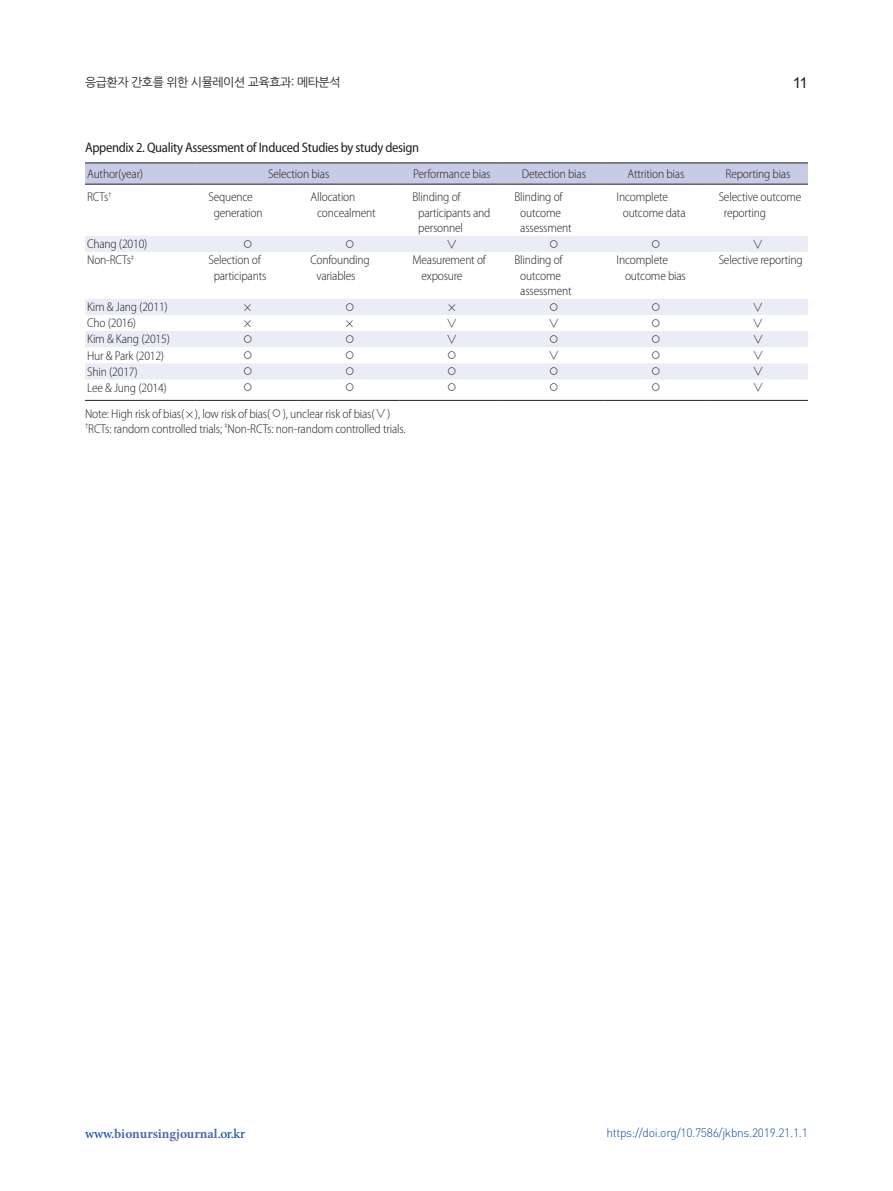
<style>
.page{position:relative;width:893px;height:1191px;background:#fff}
.page>*{position:absolute;margin:0;border:0;box-sizing:border-box;transform-origin:0 0}
.t1{font:15px "Arial";color:#231f20}
.t2{font:semi-condensed 13.8px "Myriad Pro";letter-spacing:-.025em;color:#231f20}
.t3{font:700 13.5px "Minion Pro";color:#516bb3}
.t4{font:300 semi-condensed 12.75px/15.3px "Myriad Pro";letter-spacing:-.015em;color:#231f20}
.t5{font:12.75px "YDIY Mj O320";color:#231f20}
.t6{font:300 12px "DIN Pro";letter-spacing:-.025em;color:#0d4da1}
.t7{font:12px "Nanum Gothic OTF";letter-spacing:-.04em;color:#231f20}
.s1{font-family:"YDIY Mj O320";font-weight:400;font-stretch:normal}
.s2{font-weight:500;color:#0d4da1}
</style>
<div class="page">
<div style="left:85px;top:164px;width:723px;height:20px;background:#c7cbe6"></div>
<svg style="left:85px;top:236px;width:723px;height:143px"></svg>
<hr style="left:85px;top:163px;width:111px;height:1px;background:#231f20">
<hr style="left:196px;top:163px;width:102px;height:1px;background:#231f20">
<hr style="left:298px;top:163px;width:102px;height:1px;background:#231f20">
<hr style="left:400px;top:163px;width:102px;height:1px;background:#231f20">
<hr style="left:502px;top:163px;width:102px;height:1px;background:#231f20">
<hr style="left:604px;top:163px;width:102px;height:1px;background:#231f20">
<hr style="left:706px;top:163px;width:102px;height:1px;background:#231f20">
<hr style="left:85px;top:184px;width:111px;height:1px;background:#231f20">
<hr style="left:196px;top:184px;width:102px;height:1px;background:#231f20">
<hr style="left:298px;top:184px;width:102px;height:1px;background:#231f20">
<hr style="left:400px;top:184px;width:102px;height:1px;background:#231f20">
<hr style="left:502px;top:184px;width:102px;height:1px;background:#231f20">
<hr style="left:604px;top:184px;width:102px;height:1px;background:#231f20">
<hr style="left:706px;top:184px;width:102px;height:1px;background:#231f20">
<hr style="left:85px;top:400px;width:111px;height:1px;background:#231f20">
<hr style="left:196px;top:400px;width:102px;height:1px;background:#231f20">
<hr style="left:298px;top:400px;width:102px;height:1px;background:#231f20">
<hr style="left:400px;top:400px;width:102px;height:1px;background:#231f20">
<hr style="left:502px;top:400px;width:102px;height:1px;background:#231f20">
<hr style="left:604px;top:400px;width:102px;height:1px;background:#231f20">
<hr style="left:706px;top:400px;width:102px;height:1px;background:#231f20">
<p class="t7" style="left:85px;top:75px;width:257px">응급환자 간호를 위한 시뮬레이션 교육효과: 메타분석</p>
<p class="t1" style="left:793px;top:73px;width:17px">11</p>
<p class="t2" style="left:85px;top:140px;width:336px">Appendix 2. Quality Assessment of Induced Studies by study design</p>
<p class="t4" style="left:87px;top:166px;width:58px">Author(year)</p>
<p class="t4" style="left:268px;top:166px;width:63px">Selection bias</p>
<p class="t4" style="left:413px;top:166px;width:79px">Performance bias</p>
<p class="t4" style="left:522px;top:166px;width:66px">Detection bias</p>
<p class="t4" style="left:627px;top:166px;width:58px">Attrition bias</p>
<p class="t4" style="left:725px;top:166px;width:66px">Reporting bias</p>
<p class="t4" style="left:87px;top:190px;width:26px">RCTs<sup>†</sup></p>
<p class="t4" style="left:214px;top:190px;width:50px;text-indent:-5px">Sequence generation</p>
<p class="t4" style="left:317px;top:190px;width:60px;text-indent:-7px">Allocation concealment</p>
<p class="t4" style="left:418px;top:190px;width:74px;text-indent:-6px">Blinding of participants and personnel</p>
<p class="t4" style="left:520px;top:190px;width:53px;text-indent:-6px">Blinding of outcome assessment</p>
<p class="t4" style="left:623px;top:190px;width:64px;text-indent:-6px">Incomplete outcome data</p>
<p class="t4" style="left:724px;top:190px;width:79px;text-indent:-5px">Selective outcome reporting</p>
<p class="t4" style="left:87px;top:236px;width:62px">Chang (2010)</p>
<p class="t5" style="left:241px;top:237px;width:14px">○</p>
<p class="t5" style="left:343px;top:237px;width:14px">○</p>
<p class="t5" style="left:445px;top:237px;width:14px">∨</p>
<p class="t5" style="left:547px;top:237px;width:14px">○</p>
<p class="t5" style="left:650px;top:237px;width:14px">○</p>
<p class="t5" style="left:752px;top:237px;width:14px">∨</p>
<p class="t4" style="left:87px;top:253px;width:49px">Non-RCTs<sup>‡</sup></p>
<p class="t4" style="left:208px;top:253px;width:60px;text-align:center">Selection of participants</p>
<p class="t4" style="left:317px;top:253px;width:55px;text-indent:-6px">Confounding variables</p>
<p class="t4" style="left:421px;top:253px;width:66px;text-indent:-9px">Measurement of exposure</p>
<p class="t4" style="left:520px;top:253px;width:53px;text-indent:-6px">Blinding of outcome assessment</p>
<p class="t4" style="left:625px;top:253px;width:62px;text-indent:-8px">Incomplete outcome bias</p>
<p class="t4" style="left:719px;top:253px;width:86px">Selective reporting</p>
<p class="t4" style="left:87px;top:299px;width:82px">Kim &amp; Jang (2011)</p>
<p class="t4" style="left:244px;top:299px;width:9px">×</p>
<p class="t5" style="left:343px;top:300px;width:14px">○</p>
<p class="t4" style="left:448px;top:299px;width:9px">×</p>
<p class="t5" style="left:547px;top:300px;width:14px">○</p>
<p class="t5" style="left:650px;top:300px;width:14px">○</p>
<p class="t5" style="left:752px;top:300px;width:14px">∨</p>
<p class="t4" style="left:87px;top:316px;width:51px">Cho (2016)</p>
<p class="t4" style="left:244px;top:316px;width:9px">×</p>
<p class="t4" style="left:346px;top:316px;width:9px">×</p>
<p class="t5" style="left:445px;top:316px;width:14px">∨</p>
<p class="t5" style="left:547px;top:316px;width:14px">∨</p>
<p class="t5" style="left:650px;top:316px;width:14px">○</p>
<p class="t5" style="left:752px;top:316px;width:14px">∨</p>
<p class="t4" style="left:87px;top:332px;width:84px">Kim &amp; Kang (2015)</p>
<p class="t5" style="left:241px;top:333px;width:14px">○</p>
<p class="t5" style="left:343px;top:333px;width:14px">○</p>
<p class="t5" style="left:445px;top:333px;width:14px">∨</p>
<p class="t5" style="left:547px;top:333px;width:14px">○</p>
<p class="t5" style="left:650px;top:333px;width:14px">○</p>
<p class="t5" style="left:752px;top:333px;width:14px">∨</p>
<p class="t4" style="left:87px;top:348px;width:79px">Hur &amp; Park (2012)</p>
<p class="t5" style="left:241px;top:349px;width:14px">○</p>
<p class="t5" style="left:343px;top:349px;width:14px">○</p>
<p class="t5" style="left:445px;top:349px;width:14px">○</p>
<p class="t5" style="left:548px;top:349px;width:14px">∨</p>
<p class="t5" style="left:650px;top:349px;width:14px">○</p>
<p class="t5" style="left:752px;top:349px;width:14px">∨</p>
<p class="t4" style="left:87px;top:364px;width:52px">Shin (2017)</p>
<p class="t5" style="left:241px;top:365px;width:14px">○</p>
<p class="t5" style="left:343px;top:365px;width:14px">○</p>
<p class="t5" style="left:445px;top:365px;width:14px">○</p>
<p class="t5" style="left:548px;top:365px;width:14px">○</p>
<p class="t5" style="left:650px;top:365px;width:14px">○</p>
<p class="t5" style="left:752px;top:365px;width:14px">∨</p>
<p class="t4" style="left:87px;top:380px;width:81px">Lee &amp; Jung (2014)</p>
<p class="t5" style="left:241px;top:381px;width:14px">○</p>
<p class="t5" style="left:343px;top:381px;width:14px">○</p>
<p class="t5" style="left:445px;top:381px;width:14px">○</p>
<p class="t5" style="left:548px;top:381px;width:14px">○</p>
<p class="t5" style="left:650px;top:381px;width:14px">○</p>
<p class="t5" style="left:752px;top:381px;width:14px">∨</p>
<p class="t4" style="left:85px;top:406px;width:322px">Note: High risk of bias( × ), low risk of bias(<span class="s1">○</span>), unclear risk of bias(<span class="s1">∨</span>) <sup>†</sup>RCTs: random controlled trials; <sup>‡</sup>Non-RCTs: non-random controlled trials.</p>
<p class="t3" style="left:85px;top:1124px;width:162px"><span class="s2">www.</span>bionursingjournal<span class="s2">.or.kr</span></p>
<p class="t6" style="left:606px;top:1125px;width:203px">https://doi.org/10.7586/jkbns.2019.21.1.1</p>
</div>
